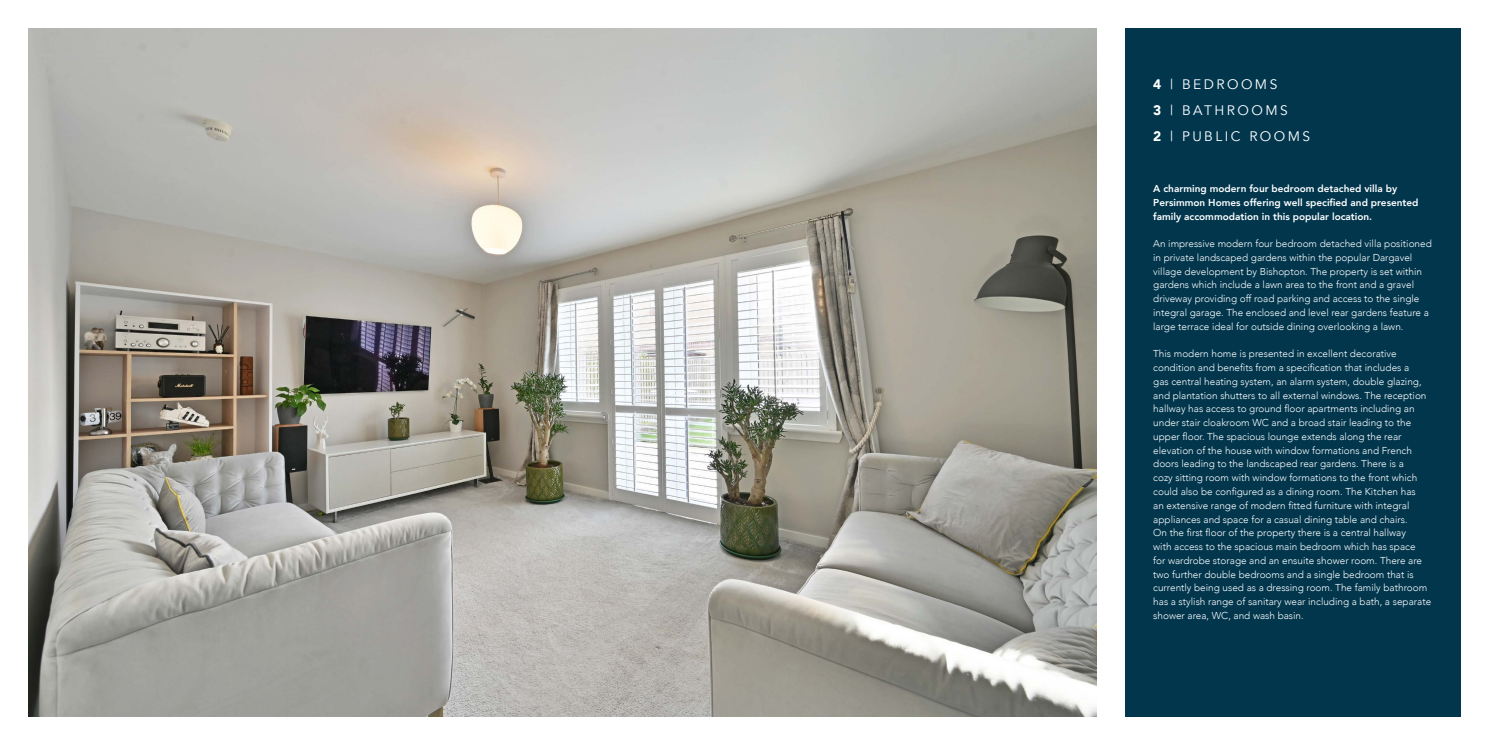
<style>
.page{position:relative;width:1489px;height:745px;background:#fff}
.page>*{position:absolute;margin:0;border:0;box-sizing:border-box;transform-origin:0 0}
.t1{font:13.75px "Avenir";letter-spacing:.18em;color:#fff}
.t2{font:300 10px/13.8px "Avenir";color:#fff}
.t3{font:800 10px/13.8px "Avenir";color:#fff}
.s1{font-weight:900}
</style>
<div class="page">
<div style="left:28px;top:28px;width:1432px;height:688px;background:#01364d"></div>
<div style="left:1096px;top:0;width:28px;height:744px;background:#fff"></div>
<img style="left:28px;top:28px;width:1068px;height:688px">
<p class="t1" style="left:1153px;top:75px;width:126px"><span class="s1">4</span> | BEDROOMS</p>
<p class="t1" style="left:1153px;top:102px;width:136px"><span class="s1">3</span> | BATHROOMS</p>
<p class="t1" style="left:1153px;top:128px;width:158px"><span class="s1">2</span> | PUBLIC ROOMS</p>
<p class="t3" style="left:1153px;top:182px;width:267px">A charming modern four bedroom detached villa by<br>Persimmon Homes offering well specified and presented family accommodation in this popular location.</p>
<p class="t2" style="left:1153px;top:237px;width:280px">An impressive modern four bedroom detached villa positioned in private landscaped gardens within the popular Dargavel village development by Bishopton. The property is set within gardens which include a lawn area to the front and a gravel driveway providing off road parking and access to the single integral garage. The enclosed and level rear gardens feature a large terrace ideal for outside dining overlooking a lawn.</p>
<p class="t2" style="left:1153px;top:347px;width:279px">This modern home is presented in excellent decorative condition and benefits from a specification that includes a<br>gas central heating system, an alarm system, double glazing, and plantation shutters to all external windows. The reception hallway has access to ground floor apartments including an under stair cloakroom WC and a broad stair leading to the upper floor. The spacious lounge extends along the rear elevation of the house with window formations and French doors leading to the landscaped rear gardens. There is a<br>cozy sitting room with window formations to the front which could also be configured as a dining room. The Kitchen has<br>an extensive range of modern fitted furniture with integral appliances and space for a casual dining table and chairs.<br>On the first floor of the property there is a central hallway<br>with access to the spacious main bedroom which has space<br>for wardrobe storage and an ensuite shower room. There are two further double bedrooms and a single bedroom that is currently being used as a dressing room. The family bathroom has a stylish range of sanitary wear including a bath, a separate shower area, WC, and wash basin.</p>
</div>
